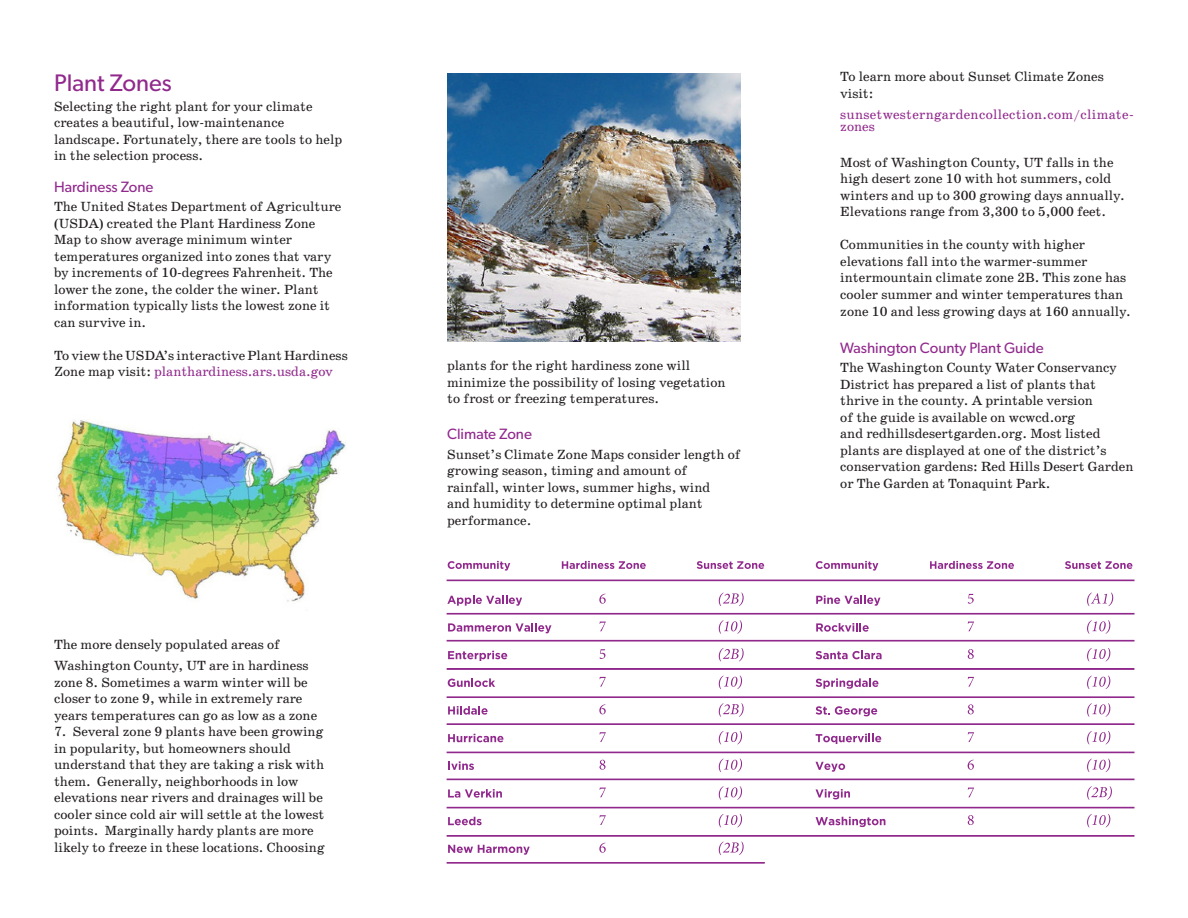
<style>
.page{position:relative;width:1188px;height:918px;background:#fff}
.page>*{position:absolute;margin:0;border:0;box-sizing:border-box;transform-origin:0 0}
.t1{font:24px "Gibson";color:#91298d}
.t2{font:15px "Gibson";color:#91298d}
.t3{font:13.5px/16.5px "School";color:#231f20}
.t4{font:13.5px/12px "School";letter-spacing:.02em;color:#91298d}
.s1{color:#91298d}
</style>
<div class="page">
<img style="left:56px;top:420px;width:290px;height:182px">
<svg style="left:448px;top:561px;width:62px;height:10px"></svg>
<svg style="left:562px;top:561px;width:84px;height:8px"></svg>
<svg style="left:697px;top:561px;width:67px;height:8px"></svg>
<svg style="left:448px;top:845px;width:82px;height:10px"></svg>
<svg style="left:599px;top:843px;width:7px;height:10px"></svg>
<svg style="left:719px;top:842px;width:25px;height:13px"></svg>
<svg style="left:816px;top:561px;width:62px;height:10px"></svg>
<svg style="left:930px;top:561px;width:84px;height:8px"></svg>
<svg style="left:1065px;top:561px;width:67px;height:8px"></svg>
<svg style="left:447px;top:595px;width:75px;height:11px"></svg>
<svg style="left:599px;top:594px;width:7px;height:10px"></svg>
<svg style="left:719px;top:593px;width:25px;height:13px"></svg>
<svg style="left:816px;top:595px;width:64px;height:11px"></svg>
<svg style="left:968px;top:594px;width:6px;height:10px"></svg>
<svg style="left:1087px;top:593px;width:26px;height:13px"></svg>
<svg style="left:448px;top:623px;width:103px;height:10px"></svg>
<svg style="left:600px;top:622px;width:6px;height:9px"></svg>
<svg style="left:719px;top:620px;width:23px;height:14px"></svg>
<svg style="left:816px;top:623px;width:53px;height:9px"></svg>
<svg style="left:968px;top:622px;width:6px;height:9px"></svg>
<svg style="left:1087px;top:620px;width:24px;height:14px"></svg>
<svg style="left:448px;top:651px;width:59px;height:10px"></svg>
<svg style="left:600px;top:649px;width:5px;height:10px"></svg>
<svg style="left:719px;top:648px;width:25px;height:13px"></svg>
<svg style="left:816px;top:651px;width:66px;height:8px"></svg>
<svg style="left:968px;top:649px;width:6px;height:10px"></svg>
<svg style="left:1087px;top:648px;width:24px;height:13px"></svg>
<svg style="left:448px;top:678px;width:47px;height:9px"></svg>
<svg style="left:600px;top:677px;width:6px;height:10px"></svg>
<svg style="left:719px;top:676px;width:23px;height:13px"></svg>
<svg style="left:816px;top:678px;width:62px;height:11px"></svg>
<svg style="left:968px;top:677px;width:6px;height:10px"></svg>
<svg style="left:1087px;top:676px;width:24px;height:13px"></svg>
<svg style="left:448px;top:706px;width:40px;height:9px"></svg>
<svg style="left:599px;top:704px;width:7px;height:10px"></svg>
<svg style="left:719px;top:703px;width:25px;height:14px"></svg>
<svg style="left:816px;top:706px;width:61px;height:10px"></svg>
<svg style="left:968px;top:704px;width:6px;height:10px"></svg>
<svg style="left:1087px;top:703px;width:24px;height:14px"></svg>
<svg style="left:448px;top:734px;width:55px;height:8px"></svg>
<svg style="left:600px;top:732px;width:6px;height:10px"></svg>
<svg style="left:719px;top:731px;width:23px;height:13px"></svg>
<svg style="left:816px;top:734px;width:65px;height:10px"></svg>
<svg style="left:968px;top:732px;width:6px;height:10px"></svg>
<svg style="left:1087px;top:731px;width:24px;height:13px"></svg>
<svg style="left:448px;top:761px;width:26px;height:9px"></svg>
<svg style="left:600px;top:760px;width:6px;height:10px"></svg>
<svg style="left:719px;top:759px;width:23px;height:13px"></svg>
<svg style="left:816px;top:762px;width:29px;height:10px"></svg>
<svg style="left:968px;top:760px;width:6px;height:10px"></svg>
<svg style="left:1087px;top:759px;width:24px;height:13px"></svg>
<svg style="left:448px;top:789px;width:54px;height:9px"></svg>
<svg style="left:600px;top:788px;width:6px;height:9px"></svg>
<svg style="left:719px;top:786px;width:23px;height:14px"></svg>
<svg style="left:816px;top:789px;width:34px;height:10px"></svg>
<svg style="left:968px;top:788px;width:6px;height:9px"></svg>
<svg style="left:1087px;top:786px;width:25px;height:14px"></svg>
<svg style="left:448px;top:817px;width:34px;height:8px"></svg>
<svg style="left:600px;top:815px;width:6px;height:10px"></svg>
<svg style="left:719px;top:814px;width:23px;height:13px"></svg>
<svg style="left:816px;top:817px;width:69px;height:10px"></svg>
<svg style="left:968px;top:815px;width:6px;height:10px"></svg>
<svg style="left:1087px;top:814px;width:24px;height:13px"></svg>
<div style="left:447px;top:580px;width:687px;height:1px;border:1px solid #91298d"></div>
<div style="left:447px;top:613px;width:687px;height:1px;border:1px solid #91298d"></div>
<div style="left:447px;top:640px;width:687px;height:1px;border:1px solid #91298d"></div>
<div style="left:447px;top:668px;width:687px;height:2px;border:1px solid #91298d"></div>
<div style="left:447px;top:697px;width:687px;height:1px;border:1px solid #91298d"></div>
<div style="left:447px;top:723px;width:687px;height:2px;border:1px solid #91298d"></div>
<div style="left:447px;top:752px;width:687px;height:1px;border:1px solid #91298d"></div>
<div style="left:447px;top:779px;width:687px;height:1px;border:1px solid #91298d"></div>
<div style="left:447px;top:807px;width:687px;height:1px;border:1px solid #91298d"></div>
<div style="left:447px;top:835px;width:687px;height:2px;border:1px solid #91298d"></div>
<div style="left:447px;top:862px;width:318px;height:2px;border:1px solid #91298d"></div>
<img style="left:447px;top:74px;width:294px;height:267px">
<p class="t1" style="left:54px;top:68px;width:119px">Plant Zones</p>
<p class="t3" style="left:54px;top:98px;width:290px">Selecting the right plant for your climate creates a beautiful, low-maintenance landscape. Fortunately, there are tools to help in the selection process.</p>
<p class="t2" style="left:54px;top:178px;width:101px">Hardiness Zone</p>
<p class="t3" style="left:54px;top:199px;width:289px">The United States Department of Agriculture (USDA) created the Plant Hardiness Zone Map to show average minimum winter temperatures organized into zones that vary by increments of 10-degrees Fahrenheit. The lower the zone, the colder the winer. Plant information typically lists the lowest zone it can survive in.</p>
<p class="t3" style="left:54px;top:347px;width:295px">To view the USDA’s interactive Plant Hardiness<br>Zone map visit: <span class="s1">planthardiness.ars.usda.gov</span></p>
<p class="t3" style="left:54px;top:634px;width:256px;line-height:21px">The more densely populated areas of<br>Washington County, UT are in hardiness</p>
<p class="t3" style="left:54px;top:674px;width:265px">zone 8. Sometimes a warm winter will be closer to zone 9, while in extremely rare years temperatures can go as low as a zone</p>
<p class="t3" style="left:54px;top:724px;width:272px">7. Several zone 9 plants have been growing in popularity, but homeowners should understand that they are taking a risk with them. Generally, neighborhoods in low elevations near rivers and drainages will be cooler since cold air will settle at the lowest points. Marginally hardy plants are more likely to freeze in these locations. Choosing</p>
<p class="t3" style="left:447px;top:358px;width:280px">plants for the right hardiness zone will minimize the possibility of losing vegetation to frost or freezing temperatures.</p>
<p class="t2" style="left:447px;top:425px;width:86px">Climate Zone</p>
<p class="t3" style="left:447px;top:446px;width:295px">Sunset’s Climate Zone Maps consider length of</p>
<p class="t3" style="left:447px;top:463px;width:265px">growing season, timing and amount of rainfall, winter lows, summer highs, wind and humidity to determine optimal plant performance.</p>
<p class="t3" style="left:840px;top:68px;width:265px">To learn more about Sunset Climate Zones visit:</p>
<p class="t4" style="left:840px;top:108px;width:295px">sunsetwesterngardencollection.com/climate&shy;zones</p>
<p class="t3" style="left:840px;top:154px;width:286px">Most of Washington County, UT falls in the high desert zone 10 with hot summers, cold winters and up to 300 growing days annually.<br>Elevations range from 3,300 to 5,000 feet.</p>
<p class="t3" style="left:840px;top:236px;width:292px">Communities in the county with higher elevations fall into the warmer-summer intermountain climate zone 2B. This zone has cooler summer and winter temperatures than zone 10 and less growing days at 160 annually.</p>
<p class="t2" style="left:840px;top:339px;width:205px">Washington County Plant Guide</p>
<p class="t3" style="left:840px;top:360px;width:295px">The Washington County Water Conservancy District has prepared a list of plants that thrive in the county. A printable version<br>of the guide is available on wcwcd.org<br>and redhillsdesertgarden.org. Most listed plants are displayed at one of the district’s conservation gardens: Red Hills Desert Garden or The Garden at Tonaquint Park.</p>
</div>
